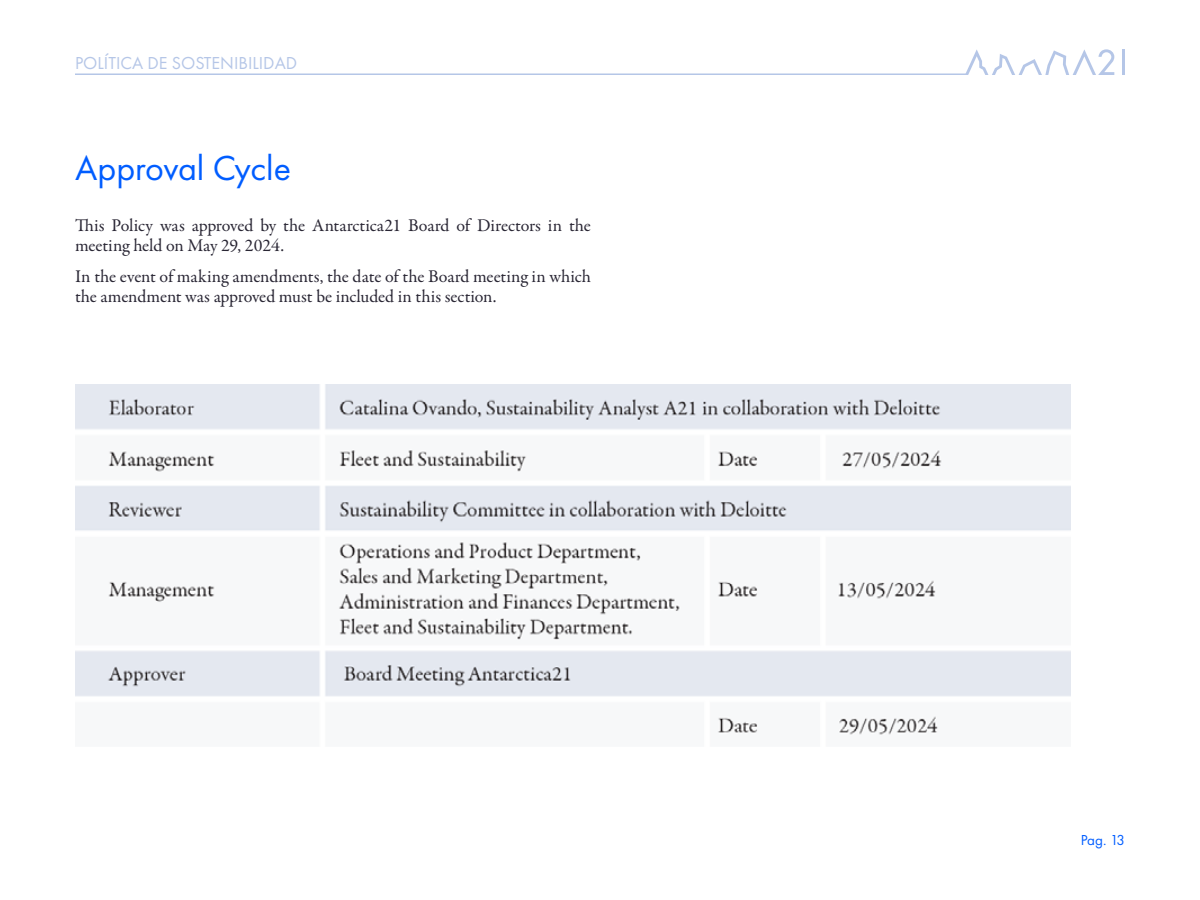
<style>
.page{position:relative;width:1200px;height:900px;background:#fff}
.page>*{position:absolute;margin:0;border:0;box-sizing:border-box;transform-origin:0 0}
.t1{font:36px "Futura PT";letter-spacing:-.005em;color:#005dff}
.t2{font:18px/19.4px "Garamond Premr Pro";letter-spacing:-.005em;color:#292634}
.t3{font:18px "Futura PT";color:#b5c6e7}
.t4{font:15px "Futura PT";color:#005dff}
</style>
<div class="page">
<hr style="left:75px;top:74px;width:893px;height:1px;background:#b5c6e7">
<hr style="left:1122px;top:49px;width:3px;height:26px;background:#b5c6e7">
<svg style="left:965px;top:49px;width:149px;height:26px"></svg>
<img style="left:75px;top:384px;width:995px;height:351px">
<p class="t3" style="left:75px;top:53px;width:224px">POLÍTICA DE SOSTENIBILIDAD</p>
<h1 class="t1" style="left:75px;top:147px;width:218px">Approval Cycle</h1>
<p class="t2" style="left:75px;top:216px;width:517px">This Policy was approved by the Antarctica21 Board of Directors in the meeting held on May 29, 2024.</p>
<p class="t2" style="left:75px;top:267px;width:518px">In the event of making amendments, the date of the Board meeting in which the amendment was approved must be included in this section.</p>
<p class="t4" style="left:1081px;top:832px;width:46px">Pag. 13</p>
</div>
